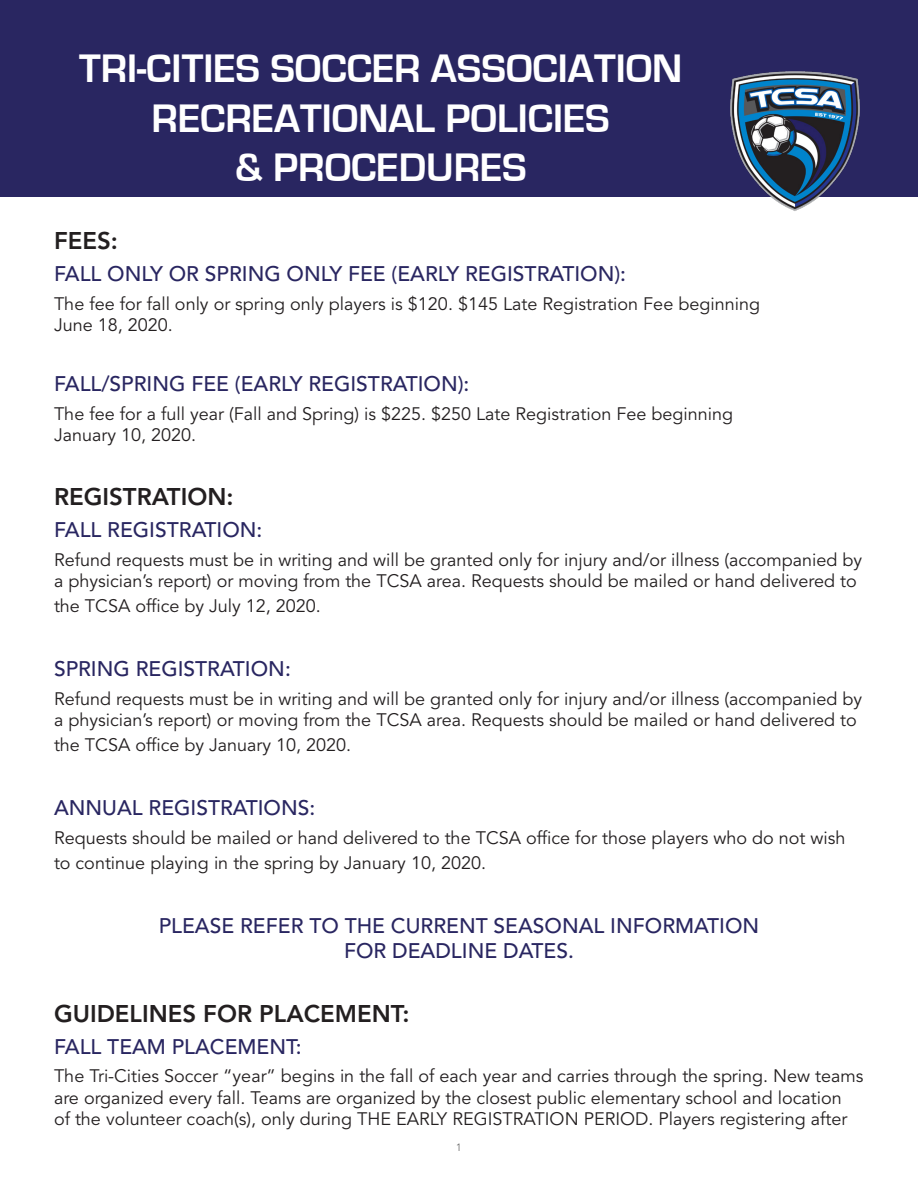
<style>
.page{position:relative;width:918px;height:1188px;background:#fff}
.page>*{position:absolute;margin:0;border:0;box-sizing:border-box;transform-origin:0 0}
.t1{font:700 40.95px/49.2px "Eurostile";color:#fff;text-align:center}
.t2{font:800 24px "Avenir LT Std";color:#231f20}
.t3{font:500 21px/25.2px "Avenir LT Std";color:#292661;text-align:center}
.t4{font:18px/21.6px "Avenir LT Std";color:#231f20}
.t5{font:300 10.5px "Avenir LT Std";color:#595959}
</style>
<div class="page">
<div style="left:0;top:0;width:918px;height:197px;background:#292661"></div>
<img style="left:730px;top:71px;width:130px;height:140px">
<h1 class="t1" style="left:79px;top:45px;width:605px">TRI-CITIES SOCCER ASSOCIATION<br>RECREATIONAL POLICIES<br>&amp; PROCEDURES</h1>
<p class="t2" style="left:54px;top:227px;width:65px">FEES:</p>
<p class="t3" style="left:54px;top:262px;width:574px">FALL ONLY OR SPRING ONLY FEE (EARLY REGISTRATION):</p>
<p class="t4" style="left:54px;top:293px;width:708px">The fee for fall only or spring only players is $120. $145 Late Registration Fee beginning<br>June 18, 2020.</p>
<p class="t3" style="left:54px;top:372px;width:417px">FALL/SPRING FEE (EARLY REGISTRATION):</p>
<p class="t4" style="left:54px;top:403px;width:681px">The fee for a full year (Fall and Spring) is $225. $250 Late Registration Fee beginning<br>January 10, 2020.</p>
<p class="t2" style="left:54px;top:483px;width:181px">REGISTRATION:</p>
<p class="t3" style="left:54px;top:518px;width:210px">FALL REGISTRATION:</p>
<p class="t4" style="left:54px;top:549px;width:810px">Refund requests must be in writing and will be granted only for injury and/or illness (accompanied by a physician’s report) or moving from the TCSA area. Requests should be mailed or hand delivered to</p>
<p class="t4" style="left:54px;top:596px;width:268px">the TCSA office by July 12, 2020.</p>
<p class="t3" style="left:54px;top:657px;width:238px">SPRING REGISTRATION:</p>
<p class="t4" style="left:54px;top:688px;width:810px">Refund requests must be in writing and will be granted only for injury and/or illness (accompanied by a physician’s report) or moving from the TCSA area. Requests should be mailed or hand delivered to</p>
<p class="t4" style="left:54px;top:735px;width:299px">the TCSA office by January 10, 2020.</p>
<p class="t3" style="left:54px;top:796px;width:263px">ANNUAL REGISTRATIONS:</p>
<p class="t4" style="left:54px;top:825px;width:793px;line-height:25.2px">Requests should be mailed or hand delivered to the TCSA office for those players who do not wish to continue playing in the spring by January 10, 2020.</p>
<p class="t3" style="left:159px;top:913px;width:602px">PLEASE REFER TO THE CURRENT SEASONAL INFORMATION<br>FOR DEADLINE DATES.</p>
<p class="t2" style="left:54px;top:999px;width:357px">GUIDELINES FOR PLACEMENT:</p>
<p class="t3" style="left:54px;top:1035px;width:249px">FALL TEAM PLACEMENT:</p>
<p class="t4" style="left:54px;top:1066px;width:811px">The Tri-Cities Soccer “year” begins in the fall of each year and carries through the spring. New teams are organized every fall. Teams are organized by the closest public elementary school and location<br>of the volunteer coach(s), only during THE EARLY REGISTRATION PERIOD. Players registering after</p>
<p class="t5" style="left:456px;top:1141px;width:7px">1</p>
</div>
